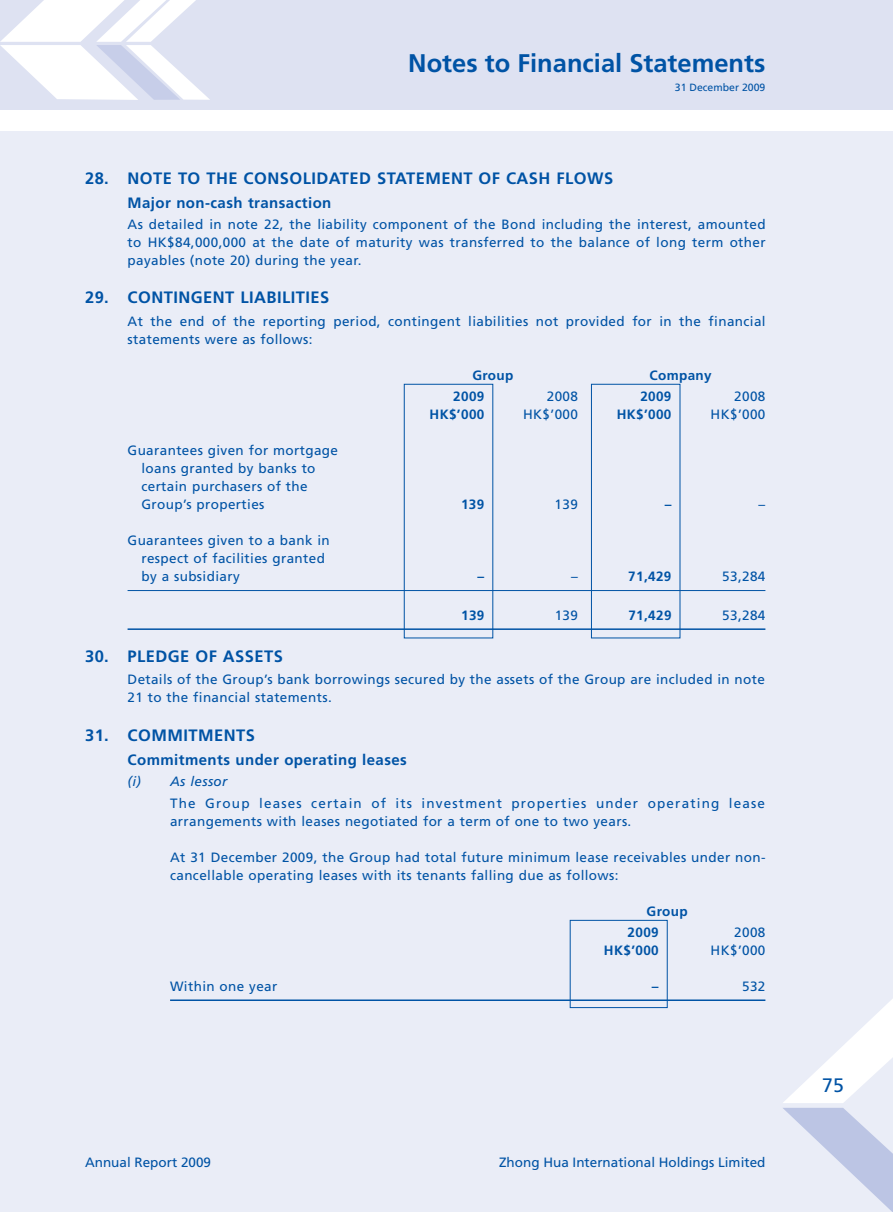
<style>
.page{position:relative;width:893px;height:1212px;background:#fff}
.page>*{position:absolute;margin:0;border:0;box-sizing:border-box;transform-origin:0 0}
.t1{font:700 25.5px "Frutiger LT Std";color:#0053a5}
.t2{font:19.5px "Frutiger LT Std";color:#0053a5}
.t3{font:700 16.5px "Frutiger LT Std";letter-spacing:.03em;color:#0053a5}
.t4{font:700 15px "Frutiger LT Std";letter-spacing:.03em;color:#0053a5}
.t5{font:13.5px/18px "Frutiger LT Std";letter-spacing:.03em;color:#0053a5}
.t6{font:13.5px/18px "Frutiger LT Std";letter-spacing:.085em;color:#0053a5}
.t7{font:700 13.5px/21px "Frutiger LT Std";letter-spacing:.03em;color:#0053a5}
.t8{font:13.5px "Frutiger LT Std";color:#0053a5}
.t9{font:italic 13.5px "Frutiger LT Std";letter-spacing:.03em;color:#0053a5}
.t10{font:10.5px "Frutiger LT Std";color:#0053a5}
</style>
<div class="page">
<div style="left:0;top:0;width:893px;height:110px;background:#dee2f2"></div>
<div style="left:0;top:132px;width:893px;height:1080px;background:#eaedf7"></div>
<svg style="left:783px;top:999px;width:110px;height:213px"></svg>
<svg style="left:0;top:0;width:210px;height:100px"></svg>
<div style="left:404px;top:384px;width:89px;height:254px;border:1px solid #0053a5"></div>
<div style="left:591px;top:384px;width:89px;height:254px;border:1px solid #0053a5"></div>
<hr style="left:128px;top:590px;width:637px;height:1px;background:#0053a5">
<hr style="left:128px;top:628px;width:637px;height:2px;background:#0053a5">
<div style="left:570px;top:920px;width:98px;height:88px;border:1px solid #0053a5"></div>
<hr style="left:170px;top:999px;width:595px;height:2px;background:#0053a5">
<h1 class="t1" style="left:408px;top:48px;width:359px">Notes to Financial Statements</h1>
<p class="t10" style="left:675px;top:81px;width:92px">31 December 2009</p>
<p class="t3" style="left:85px;top:168px;width:67px">28. NOTE</p>
<p class="t3" style="left:178px;top:168px;width:113px">TO THE CONSOL</p>
<p class="t3" style="left:311px;top:168px;width:17px">IDATED</p>
<p class="t3" style="left:377px;top:168px;width:12px">STATEME</p>
<p class="t3" style="left:451px;top:168px;width:118px">NT OF CASH FLOWS</p>
<p class="t4" style="left:128px;top:194px;width:205px">Major non-cash transaction</p>
<p class="t5" style="left:128px;top:215px;width:640px;text-align:justify">As detailed in note 22, the liability component of the Bond including the interest, amounted to HK$84,000,000 at the date of maturity was transferred to the balance of long term other payables (note 20) during the year.</p>
<p class="t3" style="left:85px;top:288px;width:235px">29. CONTINGE NT LIABILITIES</p>
<p class="t5" style="left:128px;top:312px;width:640px">At the end of the reporting period, contingent liabilities not provided for in the financial statements were as follows:</p>
<p class="t7" style="left:472px;top:365px;width:43px">Group</p>
<p class="t7" style="left:649px;top:365px;width:64px">Company</p>
<p class="t7" style="left:453px;top:386px;width:33px">2009</p>
<p class="t5" style="left:547px;top:387px;width:33px">2008</p>
<p class="t7" style="left:640px;top:386px;width:33px">2009</p>
<p class="t5" style="left:734px;top:387px;width:33px">2008</p>
<p class="t7" style="left:430px;top:404px;width:56px">HK$’000</p>
<p class="t5" style="left:523px;top:405px;width:56px">HK$’000</p>
<p class="t7" style="left:617px;top:404px;width:56px">HK$’000</p>
<p class="t5" style="left:711px;top:405px;width:56px">HK$’000</p>
<p class="t5" style="left:141px;top:441px;width:198px;text-indent:-14px">Guarantees given for mortgage loans granted by banks to certain purchasers of the<br>Group’s properties</p>
<p class="t7" style="left:461px;top:494px;width:25px">139</p>
<p class="t5" style="left:555px;top:495px;width:25px">139</p>
<p class="t7" style="left:665px;top:494px;width:8px">–</p>
<p class="t5" style="left:759px;top:495px;width:8px">–</p>
<p class="t5" style="left:141px;top:531px;width:190px;text-indent:-14px">Guarantees given to a bank in respect of facilities granted by a subsidiary</p>
<p class="t7" style="left:478px;top:566px;width:8px">–</p>
<p class="t5" style="left:571px;top:567px;width:8px">–</p>
<p class="t7" style="left:628px;top:566px;width:45px">71,429</p>
<p class="t5" style="left:722px;top:567px;width:45px">53,284</p>
<p class="t7" style="left:461px;top:605px;width:25px">139</p>
<p class="t5" style="left:555px;top:606px;width:25px">139</p>
<p class="t7" style="left:628px;top:605px;width:45px">71,429</p>
<p class="t5" style="left:722px;top:606px;width:45px">53,284</p>
<p class="t3" style="left:85px;top:646px;width:37px">30. PLEDGE</p>
<p class="t3" style="left:195px;top:646px;width:39px">OF ASSETS</p>
<p class="t5" style="left:128px;top:671px;width:639px">Details of the Group’s bank borrowings secured by the assets of the Group are included in note<br>21 to the financial statements.</p>
<p class="t3" style="left:85px;top:725px;width:69px">31. COMM</p>
<p class="t3" style="left:183px;top:725px;width:18px">ITME</p>
<p class="t3" style="left:224px;top:725px;width:23px">NTS</p>
<p class="t4" style="left:128px;top:751px;width:281px">Commitments under operating leases</p>
<p class="t9" style="left:128px;top:773px;width:101px">(i) As lessor</p>
<p class="t6" style="left:170px;top:794px;width:596px">The Group leases certain of its investment properties under operating lease arrangements with leases negotiated for a term of one to two years.</p>
<p class="t5" style="left:170px;top:848px;width:597px">At 31 December 2009, the Group had total future minimum lease receivables under non&shy;cancellable operating leases with its tenants falling due as follows:</p>
<p class="t7" style="left:628px;top:901px;width:62px;text-indent:19px">Group<br>2009</p>
<p class="t5" style="left:734px;top:923px;width:33px">2008</p>
<p class="t7" style="left:604px;top:940px;width:56px">HK$’000</p>
<p class="t5" style="left:711px;top:941px;width:56px">HK$’000</p>
<p class="t5" style="left:170px;top:977px;width:109px">Within one year</p>
<p class="t7" style="left:652px;top:976px;width:8px">–</p>
<p class="t5" style="left:742px;top:977px;width:25px">532</p>
<p class="t8" style="left:85px;top:1154px;width:128px">Annual Report 2009</p>
<p class="t8" style="left:499px;top:1154px;width:268px">Zhong Hua International Holdings Limited</p>
<h2 class="t2" style="left:822px;top:1073px;width:23px">75</h2>
</div>
